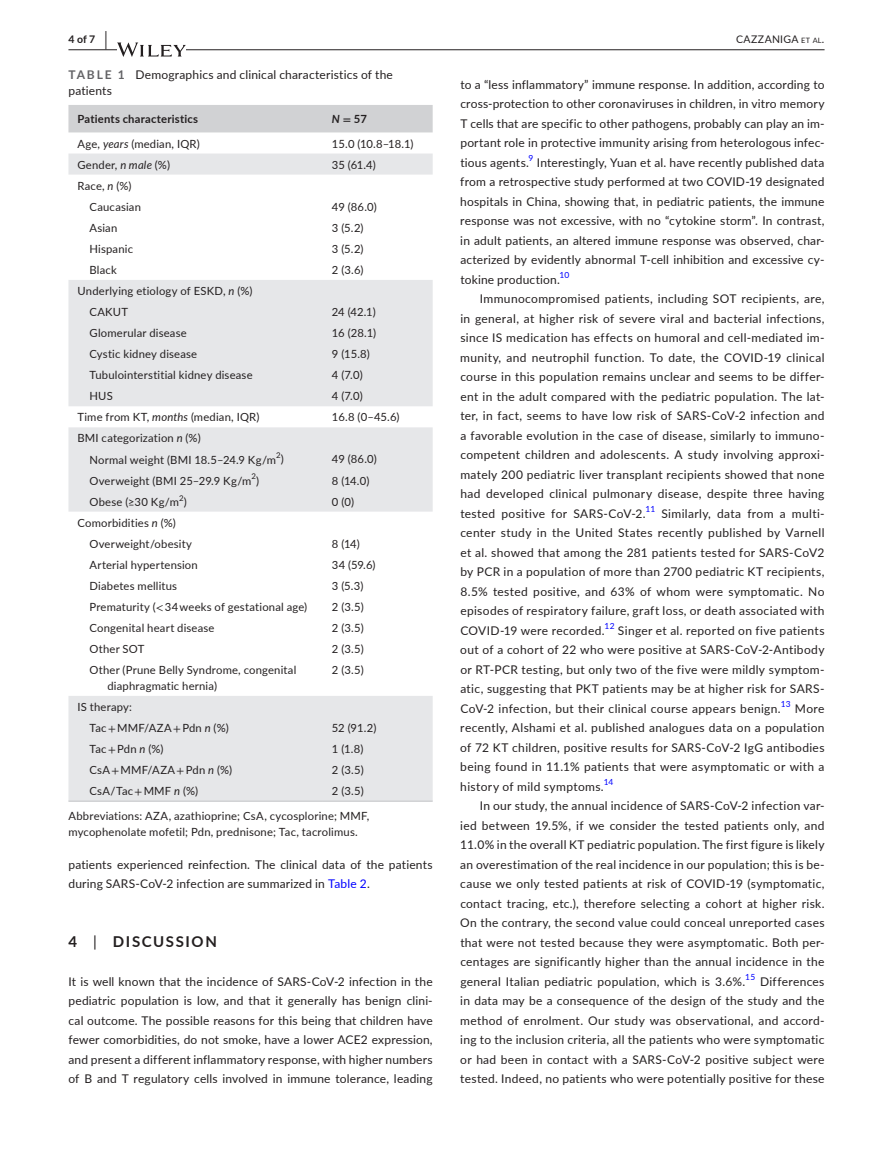
<style>
.page{position:relative;width:893px;height:1174px;background:#fff}
.page>*{position:absolute;margin:0;border:0;box-sizing:border-box;transform-origin:0 0}
.t1{font:700 15px "Lato";letter-spacing:.11em;color:#231f20}
.t2{font:12px/19.5px "Lato";letter-spacing:.02em;color:#231f20;text-align:justify}
.t3{font:11.25px/21px "Lato";letter-spacing:.015em;color:#231f20}
.t4{font:700 11.25px "Lato";letter-spacing:.02em;color:#231f20}
.t5{font:10.5px "Lato";letter-spacing:.035em;color:#231f20}
.t6{font:700 10.5px "Lato";color:#231f20}
.t7{font:8.4px "Lato";letter-spacing:-.005em;color:#00f}
.t8{font:7.8px "Lato";color:#231f20}
.s1{font-size:19.5px}
.s2{font-size:7.35px}
.s3{font-weight:700;color:#636366}
.s4{font-style:italic}
.s5{font-family:"STIX"}
.s6{color:#00f}
.s7{font-weight:400}
</style>
<div class="page">
<hr style="left:68px;top:49px;width:756px;height:1px;background:#231f20">
<svg style="left:117px;top:42px;width:69px;height:15px"></svg>
<div style="left:68px;top:105px;width:365px;height:27px;background:#d1d2d4"></div>
<svg style="left:68px;top:153px;width:365px;height:647px;fill:#e6e7e9"></svg>
<hr style="left:68px;top:800px;width:255px;height:2px;background:#d1d2d4">
<hr style="left:323px;top:800px;width:110px;height:2px;background:#d1d2d4">
<p class="t6" style="left:68px;top:31px;width:40px">4 of 7 <span class="s1">|</span></p>
<p class="t5" style="left:736px;top:31px;width:90px">CAZZANIGA <span class="s2">et al</span>.</p>
<p class="t2" style="left:68px;top:66px;width:326px;line-height:16.5px"><span class="s3">TABLE 1</span> Demographics and clinical characteristics of the patients</p>
<p class="t4" style="left:77px;top:111px;width:122px">Patients characteristics</p>
<p class="t4" style="left:332px;top:111px;width:36px"><span class="s4">N</span><span class="s5">=</span>57</p>
<p class="t3" style="left:77px;top:132px;width:124px">Age, <span class="s4">years</span> (median, IQR)</p>
<p class="t3" style="left:332px;top:132px;width:83px">15.0 (10.8–18.1)</p>
<p class="t3" style="left:77px;top:153px;width:94px">Gender, <span class="s4">n male</span> (%)</p>
<p class="t3" style="left:332px;top:153px;width:45px">35 (61.4)</p>
<p class="t3" style="left:89px;top:175px;width:53px;text-indent:-12px">Race, <span class="s4">n</span> (%)<br>Caucasian</p>
<p class="t3" style="left:332px;top:196px;width:47px">49 (86.0)</p>
<p class="t3" style="left:89px;top:217px;width:29px">Asian</p>
<p class="t3" style="left:332px;top:217px;width:33px">3 (5.2)</p>
<p class="t3" style="left:89px;top:238px;width:45px">Hispanic</p>
<p class="t3" style="left:332px;top:238px;width:33px">3 (5.2)</p>
<p class="t3" style="left:89px;top:259px;width:29px">Black</p>
<p class="t3" style="left:332px;top:259px;width:33px">2 (3.6)</p>
<p class="t3" style="left:89px;top:280px;width:165px;text-indent:-12px">Underlying etiology of ESKD, <span class="s4">n</span> (%)<br>CAKUT</p>
<p class="t3" style="left:332px;top:301px;width:45px">24 (42.1)</p>
<p class="t3" style="left:89px;top:322px;width:99px">Glomerular disease</p>
<p class="t3" style="left:332px;top:322px;width:46px">16 (28.1)</p>
<p class="t3" style="left:89px;top:343px;width:109px">Cystic kidney disease</p>
<p class="t3" style="left:332px;top:343px;width:39px">9 (15.8)</p>
<p class="t3" style="left:89px;top:364px;width:165px">Tubulointerstitial kidney disease</p>
<p class="t3" style="left:332px;top:364px;width:32px">4 (7.0)</p>
<p class="t3" style="left:89px;top:385px;width:25px">HUS</p>
<p class="t3" style="left:332px;top:385px;width:32px">4 (7.0)</p>
<p class="t3" style="left:77px;top:406px;width:184px">Time from KT, <span class="s4">months</span> (median, IQR)</p>
<p class="t3" style="left:332px;top:406px;width:69px">16.8 (0–45.6)</p>
<p class="t3" style="left:89px;top:427px;width:196px;text-indent:-12px">BMI categorization <span class="s4">n</span> (%)<br>Normal weight (BMI 18.5–24.9 Kg/m )</p>
<p class="t8" style="left:276px;top:450px;width:6px">2</p>
<p class="t3" style="left:332px;top:448px;width:47px">49 (86.0)</p>
<p class="t8" style="left:251px;top:471px;width:6px">2</p>
<p class="t3" style="left:332px;top:469px;width:39px">8 (14.0)</p>
<p class="t3" style="left:89px;top:469px;width:171px">Overweight (BMI 25–29.9 Kg/m )</p>
<p class="t8" style="left:179px;top:492px;width:6px">2</p>
<p class="t3" style="left:332px;top:490px;width:24px">0 (0)</p>
<p class="t3" style="left:89px;top:511px;width:104px;text-indent:-12px">Comorbidities <span class="s4">n</span> (%)<br>Overweight/obesity</p>
<p class="t3" style="left:89px;top:490px;width:99px">Obese (≥30 Kg/m )</p>
<p class="t3" style="left:332px;top:532px;width:29px">8 (14)</p>
<p class="t3" style="left:89px;top:554px;width:110px">Arterial hypertension</p>
<p class="t3" style="left:332px;top:554px;width:45px">34 (59.6)</p>
<p class="t3" style="left:89px;top:575px;width:89px">Diabetes mellitus</p>
<p class="t3" style="left:332px;top:575px;width:33px">3 (5.3)</p>
<p class="t3" style="left:89px;top:596px;width:219px">Prematurity (<span class="s5">&lt;</span> 34 weeks of gestational age)</p>
<p class="t3" style="left:332px;top:596px;width:33px">2 (3.5)</p>
<p class="t3" style="left:89px;top:617px;width:127px">Congenital heart disease</p>
<p class="t3" style="left:332px;top:617px;width:33px">2 (3.5)</p>
<p class="t3" style="left:89px;top:638px;width:57px">Other SOT</p>
<p class="t3" style="left:332px;top:638px;width:33px">2 (3.5)</p>
<p class="t3" style="left:107px;top:661px;width:190px;line-height:15.8px;text-indent:-18px">Other (Prune Belly Syndrome, congenital diaphragmatic hernia)</p>
<p class="t3" style="left:332px;top:659px;width:33px">2 (3.5)</p>
<p class="t3" style="left:89px;top:696px;width:141px;text-indent:-12px">IS therapy:<br>Tac <span class="s5">+</span> MMF/AZA <span class="s5">+</span> Pdn <span class="s4">n</span> (%)</p>
<p class="t3" style="left:332px;top:717px;width:46px">52 (91.2)</p>
<p class="t3" style="left:89px;top:738px;width:76px">Tac <span class="s5">+</span> Pdn <span class="s4">n</span> (%)</p>
<p class="t3" style="left:332px;top:738px;width:33px">1 (1.8)</p>
<p class="t3" style="left:89px;top:759px;width:144px">CsA <span class="s5">+</span> MMF/AZA <span class="s5">+</span> Pdn <span class="s4">n</span> (%)</p>
<p class="t3" style="left:332px;top:759px;width:33px">2 (3.5)</p>
<p class="t3" style="left:89px;top:780px;width:110px">CsA/Tac <span class="s5">+</span> MMF <span class="s4">n</span> (%)</p>
<p class="t3" style="left:332px;top:780px;width:33px">2 (3.5)</p>
<p class="t3" style="left:68px;top:807px;width:302px;line-height:15.8px">Abbreviations: AZA, azathioprine; CsA, cycosplorine; MMF, mycophenolate mofetil; Pdn, prednisone; Tac, tacrolimus.</p>
<p class="t2" style="left:68px;top:854px;width:366px">patients experienced reinfection. The clinical data of the patients during SARS-CoV-2 infection are summarized in <span class="s6">Table 2</span>.</p>
<p class="t1" style="left:68px;top:930px;width:150px">4 <span class="s7">|</span> DISCUSSION</p>
<p class="t2" style="left:68px;top:971px;width:366px">It is well known that the incidence of SARS-CoV-2 infection in the pediatric population is low, and that it generally has benign clini&shy;cal outcome. The possible reasons for this being that children have fewer comorbidities, do not smoke, have a lower ACE2 expression, and present a different inflammatory response, with higher numbers of B and T regulatory cells involved in immune tolerance, leading</p>
<p class="t2" style="left:460px;top:74px;width:366px">to a “less inflammatory” immune response. In addition, according to cross-protection to other coronaviruses in children, in vitro memory T cells that are specific to other pathogens, probably can play an im&shy;portant role in protective immunity arising from heterologous infec&shy;tious agents.</p>
<p class="t7" style="left:529px;top:152px;width:6px">9</p>
<p class="t2" style="left:460px;top:152px;width:366px;text-indent:77px">Interestingly, Yuan et al. have recently published data from a retrospective study performed at two COVID-19 designated hospitals in China, showing that, in pediatric patients, the immune response was not excessive, with no “cytokine storm”. In contrast, in adult patients, an altered immune response was observed, char&shy;acterized by evidently abnormal T-cell inhibition and excessive cy&shy;tokine production.</p>
<p class="t7" style="left:560px;top:269px;width:11px">10</p>
<p class="t2" style="left:460px;top:288px;width:366px;text-indent:19px">Immunocompromised patients, including SOT recipients, are, in general, at higher risk of severe viral and bacterial infections, since IS medication has effects on humoral and cell-mediated im&shy;munity, and neutrophil function. To date, the COVID-19 clinical course in this population remains unclear and seems to be differ&shy;ent in the adult compared with the pediatric population. The lat&shy;ter, in fact, seems to have low risk of SARS-CoV-2 infection and a favorable evolution in the case of disease, similarly to immuno&shy;competent children and adolescents. A study involving approxi&shy;mately 200 pediatric liver transplant recipients showed that none had developed clinical pulmonary disease, despite three having tested positive for SARS-CoV-2.</p>
<p class="t7" style="left:646px;top:503px;width:11px">11</p>
<p class="t2" style="left:460px;top:503px;width:366px;text-indent:201px">Similarly, data from a multi&shy;center study in the United States recently published by Varnell et al. showed that among the 281 patients tested for SARS-CoV2 by PCR in a population of more than 2700 pediatric KT recipients, 8.5% tested positive, and 63% of whom were symptomatic. No episodes of respiratory failure, graft loss, or death associated with COVID-19 were recorded.</p>
<p class="t7" style="left:605px;top:620px;width:12px">12</p>
<p class="t2" style="left:460px;top:620px;width:366px;text-indent:158px">Singer et al. reported on five patients out of a cohort of 22 who were positive at SARS-CoV-2-Antibody or RT-PCR testing, but only two of the five were mildly symptom&shy;atic, suggesting that PKT patients may be at higher risk for SARS-CoV-2 infection, but their clinical course appears benign.</p>
<p class="t7" style="left:781px;top:698px;width:11px">13</p>
<p class="t2" style="left:460px;top:698px;width:366px;text-indent:334px">More recently, Alshami et al. published analogues data on a population of 72 KT children, positive results for SARS-CoV-2 IgG antibodies being found in 11.1% patients that were asymptomatic or with a history of mild symptoms.</p>
<p class="t7" style="left:604px;top:776px;width:11px">14</p>
<p class="t2" style="left:460px;top:795px;width:366px;text-indent:20px">In our study, the annual incidence of SARS-CoV-2 infection var&shy;ied between 19.5%, if we consider the tested patients only, and 11.0% in the overall KT pediatric population. The first figure is likely an overestimation of the real incidence in our population; this is be&shy;cause we only tested patients at risk of COVID-19 (symptomatic, contact tracing, etc.), therefore selecting a cohort at higher risk.<br>On the contrary, the second value could conceal unreported cases that were not tested because they were asymptomatic. Both per&shy;centages are significantly higher than the annual incidence in the general Italian pediatric population, which is 3.6%.<sup>15</sup> Differences in data may be a consequence of the design of the study and the method of enrolment. Our study was observational, and accord&shy;ing to the inclusion criteria, all the patients who were symptomatic or had been in contact with a SARS-CoV-2 positive subject were tested. Indeed, no patients who were potentially positive for these</p>
</div>
